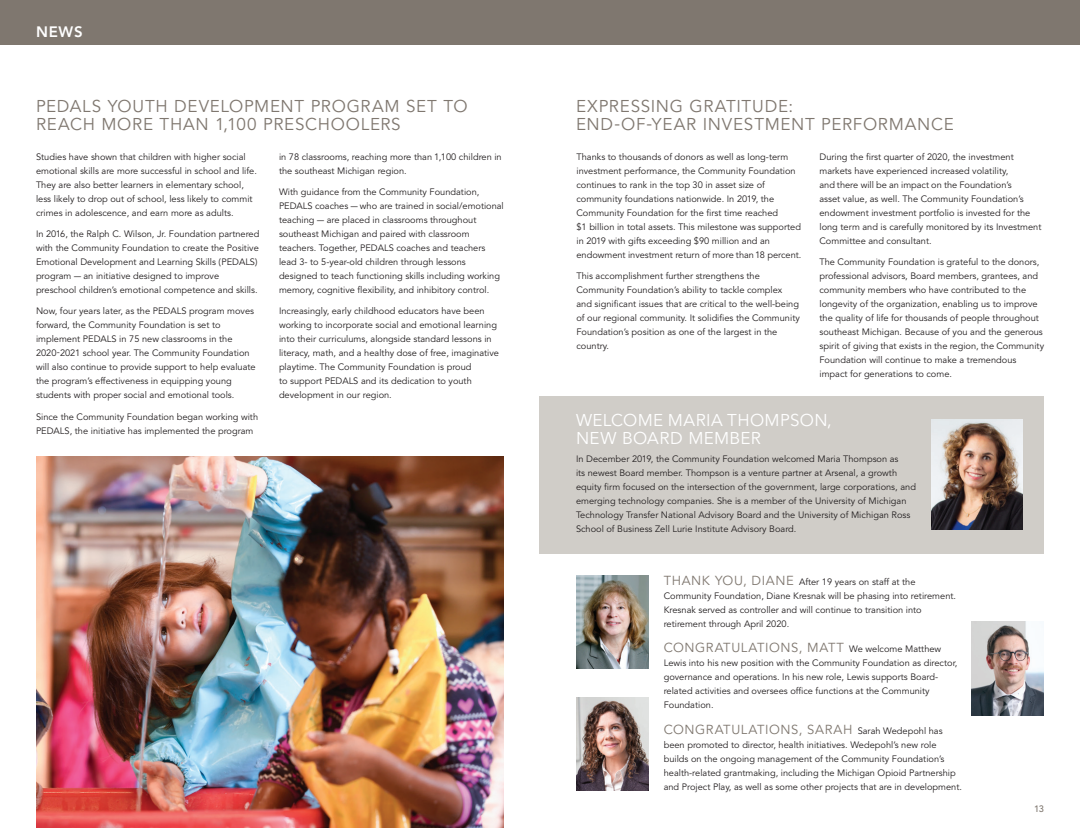
<style>
.page{position:relative;width:1080px;height:828px;background:#fff}
.page>*{position:absolute;margin:0;border:0;box-sizing:border-box;transform-origin:0 0}
.t1{font:17px/18px "Avenir LT Std";letter-spacing:.045em;color:#7f776f}
.t2{font:17px/18px "Avenir LT Std";letter-spacing:.02em;color:#fff}
.t3{font:800 15px "Avenir LT Std";color:#fff}
.t4{font:13px "Avenir LT Std";letter-spacing:.045em;color:#7f776f}
.t5{font:9.2px/14px "Avenir LT Std";color:#231f20}
.CF_Main_Body_1{font:500 9.2px "Avenir LT Std";color:#7f776f}
.s1{font-size:13px;color:#7f776f}
.s2{font-size:9.2px;color:#231f20}
</style>
<div class="page">
<div style="left:540px;top:396px;width:504px;height:158px;background:#d0cdc8"></div>
<div style="left:0;top:0;width:1080px;height:45px;background:#7f776f"></div>
<img style="left:971px;top:622px;width:73px;height:93px">
<img style="left:576px;top:576px;width:73px;height:93px">
<img style="left:36px;top:457px;width:468px;height:371px">
<img style="left:932px;top:419px;width:91px;height:110px">
<img style="left:576px;top:698px;width:73px;height:93px">
<p class="t3" style="left:36px;top:23px;width:48px">NEWS</p>
<p class="t1" style="left:36px;top:97px;width:433px">PEDALS YOUTH DEVELOPMENT PROGRAM SET TO<br>REACH MORE THAN 1,100 PRESCHOOLERS</p>
<p class="t5" style="left:36px;top:150px;width:222px">Studies have shown that children with higher social emotional skills are more successful in school and life.<br>They are also better learners in elementary school, less likely to drop out of school, less likely to commit crimes in adolescence, and earn more as adults.</p>
<p class="t5" style="left:36px;top:227px;width:225px">In 2016, the Ralph C. Wilson, Jr. Foundation partnered with the Community Foundation to create the Positive Emotional Development and Learning Skills (PEDALS) program — an initiative designed to improve preschool children’s emotional competence and skills.</p>
<p class="t5" style="left:36px;top:304px;width:221px">Now, four years later, as the PEDALS program moves forward, the Community Foundation is set to implement PEDALS in 75 new classrooms in the 2020-2021 school year. The Community Foundation will also continue to provide support to help evaluate the program’s effectiveness in equipping young students with proper social and emotional tools.</p>
<p class="t5" style="left:36px;top:410px;width:224px">Since the Community Foundation began working with<br>PEDALS, the initiative has implemented the program</p>
<p class="t5" style="left:279px;top:150px;width:224px">in 78 classrooms, reaching more than 1,100 children in the southeast Michigan region.</p>
<p class="t5" style="left:279px;top:185px;width:226px">With guidance from the Community Foundation, PEDALS coaches — who are trained in social/emotional teaching — are placed in classrooms throughout southeast Michigan and paired with classroom teachers. Together, PEDALS coaches and teachers lead 3- to 5-year-old children through lessons designed to teach functioning skills including working memory, cognitive flexibility, and inhibitory control.</p>
<p class="t5" style="left:279px;top:304px;width:222px">Increasingly, early childhood educators have been working to incorporate social and emotional learning into their curriculums, alongside standard lessons in literacy, math, and a healthy dose of free, imaginative playtime. The Community Foundation is proud<br>to support PEDALS and its dedication to youth development in our region.</p>
<p class="t1" style="left:576px;top:97px;width:379px">EXPRESSING GRATITUDE:<br>END-OF-YEAR INVESTMENT PERFORMANCE</p>
<p class="t5" style="left:576px;top:150px;width:227px">Thanks to thousands of donors as well as long-term investment performance, the Community Foundation continues to rank in the top 30 in asset size of community foundations nationwide. In 2019, the Community Foundation for the first time reached<br>$1 billion in total assets. This milestone was supported in 2019 with gifts exceeding $90 million and an endowment investment return of more than 18 percent.</p>
<p class="t5" style="left:576px;top:269px;width:225px">This accomplishment further strengthens the Community Foundation’s ability to tackle complex and significant issues that are critical to the well-being of our regional community. It solidifies the Community Foundation’s position as one of the largest in the country.</p>
<p class="t5" style="left:819px;top:150px;width:224px">During the first quarter of 2020, the investment markets have experienced increased volatility,<br>and there will be an impact on the Foundation’s<br>asset value, as well. The Community Foundation’s endowment investment portfolio is invested for the long term and is carefully monitored by its Investment Committee and consultant.</p>
<p class="t5" style="left:819px;top:255px;width:226px">The Community Foundation is grateful to the donors, professional advisors, Board members, grantees, and community members who have contributed to the longevity of the organization, enabling us to improve the quality of life for thousands of people throughout southeast Michigan. Because of you and the generous spirit of giving that exists in the region, the Community Foundation will continue to make a tremendous impact for generations to come.</p>
<p class="t2" style="left:576px;top:412px;width:257px">WELCOME MARIA THOMPSON,<br>NEW BOARD MEMBER</p>
<p class="t5" style="left:576px;top:452px;width:341px">In December 2019, the Community Foundation welcomed Maria Thompson as<br>its newest Board member. Thompson is a venture partner at Arsenal, a growth equity firm focused on the intersection of the government, large corporations, and emerging technology companies. She is a member of the University of Michigan Technology Transfer National Advisory Board and the University of Michigan Ross School of Business Zell Lurie Institute Advisory Board.</p>
<p class="t5" style="left:664px;top:575px;width:294px"><span class="s1">THANK YOU, DIANE</span> After 19 years on staff at the Community Foundation, Diane Kresnak will be phasing into retirement.<br>Kresnak served as controller and will continue to transition into retirement through April 2020.</p>
<p class="t4" style="left:664px;top:641px;width:279px">CONGRATULATIONS, MATT <span class="s2">We welcome Matthew</span></p>
<p class="t5" style="left:664px;top:657px;width:295px">Lewis into his new position with the Community Foundation as director, governance and operations. In his new role, Lewis supports Board&shy;related activities and oversees office functions at the Community Foundation.</p>
<p class="t4" style="left:664px;top:722px;width:280px">CONGRATULATIONS, SARAH <span class="s2">Sarah Wedepohl has</span></p>
<p class="t5" style="left:664px;top:738px;width:300px">been promoted to director, health initiatives. Wedepohl’s new role builds on the ongoing management of the Community Foundation’s health-related grantmaking, including the Michigan Opioid Partnership and Project Play, as well as some other projects that are in development.</p>
<p class="CF_Main_Body_1" style="left:1034px;top:804px;width:11px">13</p>
</div>
